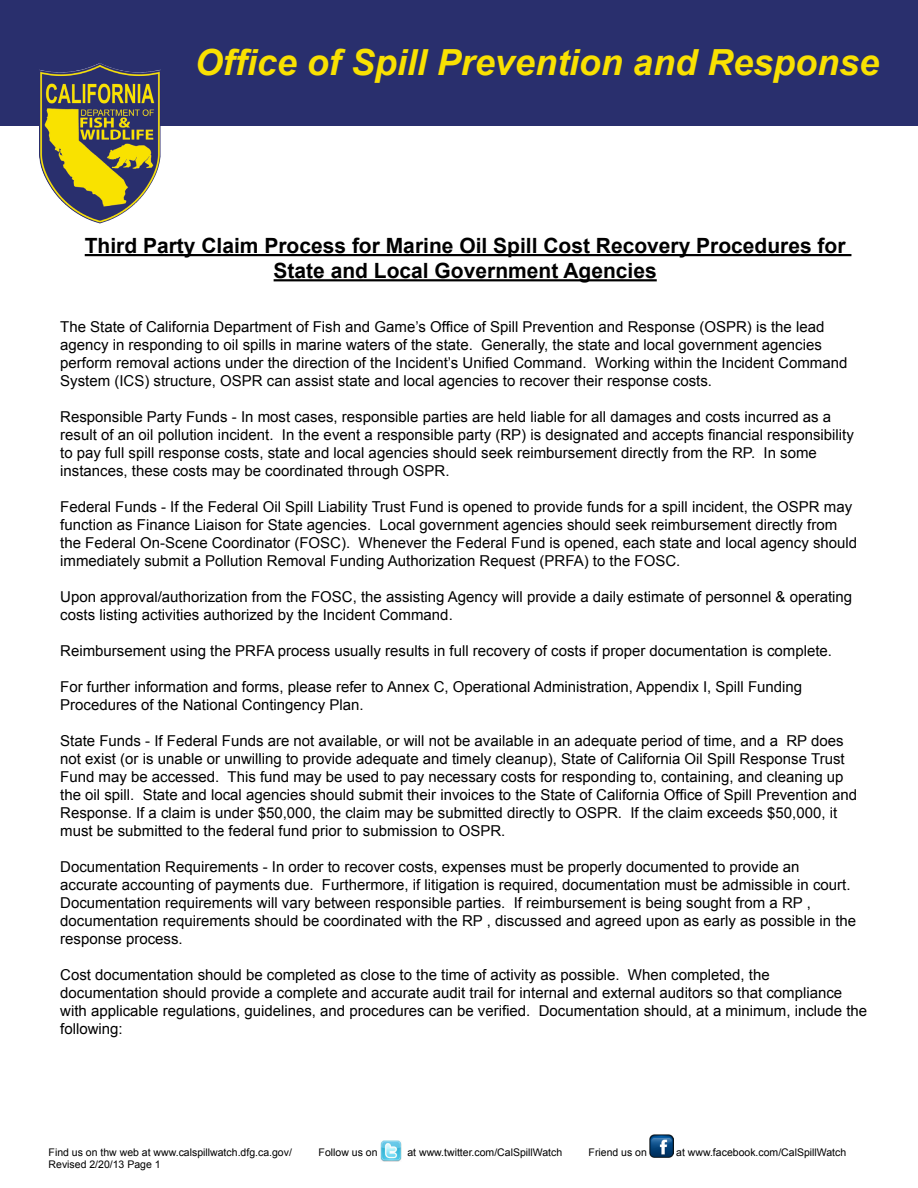
<style>
.page{position:relative;width:918px;height:1188px;background:#fff}
.page>*{position:absolute;margin:0;border:0;box-sizing:border-box;transform-origin:0 0}
.t1{font:italic 700 36px "Arial";color:#f9e102}
.t2{font:700 21px/25.2px "Arial";color:#000;text-align:center}
.t3{font:15px/18px "Arial";color:#000}
.t4{font:10.5px "Arial";color:#000}
</style>
<div class="page">
<img style="left:380px;top:1141px;width:22px;height:21px">
<img style="left:650px;top:1134px;width:23px;height:23px">
<div style="left:0;top:0;width:918px;height:126px;background:#292f6d"></div>
<img style="left:39px;top:64px;width:59px;height:151px">
<hr style="left:85px;top:254px;width:766px;height:2px;background:#000">
<hr style="left:274px;top:279px;width:383px;height:2px;background:#000">
<h1 class="t1" style="left:195px;top:38px;width:686px">Office of Spill Prevention and Response</h1>
<h2 class="t2" style="left:85px;top:234px;width:762px">Third Party Claim Process for Marine Oil Spill Cost Recovery Procedures for<br>State and Local Government Agencies</h2>
<p class="t3" style="left:60px;top:318px;width:789px">The State of California Department of Fish and Game’s Office of Spill Prevention and Response (OSPR) is the lead agency in responding to oil spills in marine waters of the state. Generally, the state and local government agencies perform removal actions under the direction of the Incident’s Unified Command. Working within the Incident Command System (ICS) structure, OSPR can assist state and local agencies to recover their response costs.</p>
<p class="t3" style="left:60px;top:408px;width:795px">Responsible Party Funds - In most cases, responsible parties are held liable for all damages and costs incurred as a result of an oil pollution incident. In the event a responsible party (RP) is designated and accepts financial responsibility to pay full spill response costs, state and local agencies should seek reimbursement directly from the RP. In some instances, these costs may be coordinated through OSPR.</p>
<p class="t3" style="left:60px;top:498px;width:799px">Federal Funds - If the Federal Oil Spill Liability Trust Fund is opened to provide funds for a spill incident, the OSPR may function as Finance Liaison for State agencies. Local government agencies should seek reimbursement directly from the Federal On-Scene Coordinator (FOSC). Whenever the Federal Fund is opened, each state and local agency should immediately submit a Pollution Removal Funding Authorization Request (PRFA) to the FOSC.</p>
<p class="t3" style="left:60px;top:588px;width:794px">Upon approval/authorization from the FOSC, the assisting Agency will provide a daily estimate of personnel &amp; operating costs listing activities authorized by the Incident Command.</p>
<p class="t3" style="left:60px;top:642px;width:773px">Reimbursement using the PRFA process usually results in full recovery of costs if proper documentation is complete.</p>
<p class="t3" style="left:60px;top:678px;width:744px">For further information and forms, please refer to Annex C, Operational Administration, Appendix I, Spill Funding<br>Procedures of the National Contingency Plan.</p>
<p class="t3" style="left:60px;top:732px;width:799px">State Funds - If Federal Funds are not available, or will not be available in an adequate period of time, and a RP does not exist (or is unable or unwilling to provide adequate and timely cleanup), State of California Oil Spill Response Trust Fund may be accessed. This fund may be used to pay necessary costs for responding to, containing, and cleaning up the oil spill. State and local agencies should submit their invoices to the State of California Office of Spill Prevention and Response. If a claim is under $50,000, the claim may be submitted directly to OSPR. If the claim exceeds $50,000, it must be submitted to the federal fund prior to submission to OSPR.</p>
<p class="t3" style="left:60px;top:858px;width:798px">Documentation Requirements - In order to recover costs, expenses must be properly documented to provide an accurate accounting of payments due. Furthermore, if litigation is required, documentation must be admissible in court.<br>Documentation requirements will vary between responsible parties. If reimbursement is being sought from a RP , documentation requirements should be coordinated with the RP , discussed and agreed upon as early as possible in the response process.</p>
<p class="t3" style="left:60px;top:966px;width:809px">Cost documentation should be completed as close to the time of activity as possible. When completed, the documentation should provide a complete and accurate audit trail for internal and external auditors so that compliance with applicable regulations, guidelines, and procedures can be verified. Documentation should, at a minimum, include the following:</p>
<p class="t4" style="left:49px;top:1145px;width:245px">Find us on thw web at www.calspillwatch.dfg.ca.gov/</p>
<p class="t4" style="left:319px;top:1145px;width:60px">Follow us on</p>
<p class="t4" style="left:407px;top:1145px;width:156px">at www.twitter.com/CalSpillWatch</p>
<p class="t4" style="left:589px;top:1145px;width:60px">Friend us on</p>
<p class="t4" style="left:676px;top:1145px;width:172px">at www.facebook.com/CalSpillWatch</p>
<p class="t4" style="left:49px;top:1158px;width:114px">Revised 2/20/13 Page 1</p>
</div>
